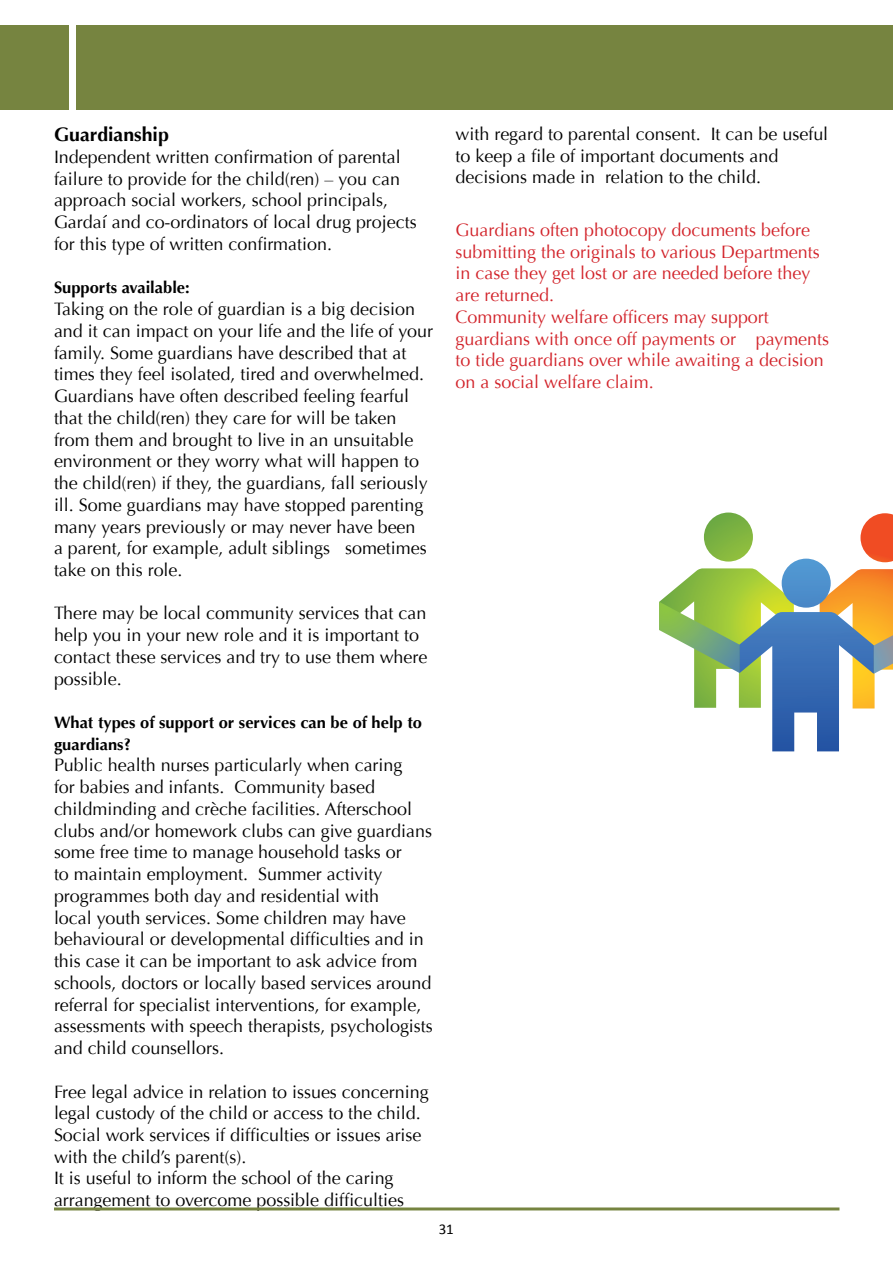
<style>
.page{position:relative;width:893px;height:1263px;background:#fff}
.page>*{position:absolute;margin:0;border:0;box-sizing:border-box;transform-origin:0 0}
.t1{font:700 19.5px "Optima";color:#000}
.t2{font:18px/21.8px "Optima";color:#000}
.t3{font:18px/21.8px "Optima";color:#d2232a}
.t4{font:700 16.5px/21.8px "Optima";color:#000}
.t5{font:15px "Calibri";color:#000}
</style>
<div class="page">
<div style="left:77px;top:25px;width:816px;height:85px;background:#768440"></div>
<div style="left:0;top:25px;width:69px;height:85px;background:#768440"></div>
<hr style="left:54px;top:1207px;width:785px;height:3px;background:#768440">
<svg style="left:659px;top:512px;width:234px;height:239px"></svg>
<p class="t1" style="left:54px;top:123px;width:116px">Guardianship</p>
<p class="t2" style="left:54px;top:146px;width:364px">Independent written confirmation of parental failure to provide for the child(ren) – you can approach social workers, school principals, Gardaí and co-ordinators of local drug projects for this type of written confirmation.</p>
<p class="t4" style="left:54px;top:277px;width:137px">Supports available:</p>
<p class="t2" style="left:54px;top:298px;width:381px">Taking on the role of guardian is a big decision and it can impact on your life and the life of your family. Some guardians have described that at times they feel isolated, tired and overwhelmed.<br>Guardians have often described feeling fearful that the child(ren) they care for will be taken from them and brought to live in an unsuitable environment or they worry what will happen to the child(ren) if they, the guardians, fall seriously ill. Some guardians may have stopped parenting many years previously or may never have been<br>a parent, for example, adult siblings sometimes take on this role.</p>
<p class="t2" style="left:54px;top:603px;width:375px">There may be local community services that can help you in your new role and it is important to contact these services and try to use them where possible.</p>
<p class="t4" style="left:54px;top:712px;width:370px">What types of support or services can be of help to guardians?</p>
<p class="t2" style="left:54px;top:755px;width:380px">Public health nurses particularly when caring<br>for babies and infants. Community based childminding and crèche facilities. Afterschool clubs and/or homework clubs can give guardians some free time to manage household tasks or<br>to maintain employment. Summer activity programmes both day and residential with<br>local youth services. Some children may have behavioural or developmental difficulties and in this case it can be important to ask advice from schools, doctors or locally based services around referral for specialist interventions, for example, assessments with speech therapists, psychologists and child counsellors.</p>
<p class="t2" style="left:54px;top:1081px;width:376px">Free legal advice in relation to issues concerning legal custody of the child or access to the child.<br>Social work services if difficulties or issues arise with the child’s parent(s).<br>It is useful to inform the school of the caring arrangement to overcome possible difficulties</p>
<p class="t2" style="left:455px;top:123px;width:374px">with regard to parental consent. It can be useful to keep a file of important documents and decisions made in relation to the child.</p>
<p class="t3" style="left:455px;top:219px;width:375px">Guardians often photocopy documents before submitting the originals to various Departments in case they get lost or are needed before they are returned.<br>Community welfare officers may support guardians with once off payments or payments to tide guardians over while awaiting a decision on a social welfare claim.</p>
<p class="t5" style="left:439px;top:1219px;width:17px">31</p>
</div>
